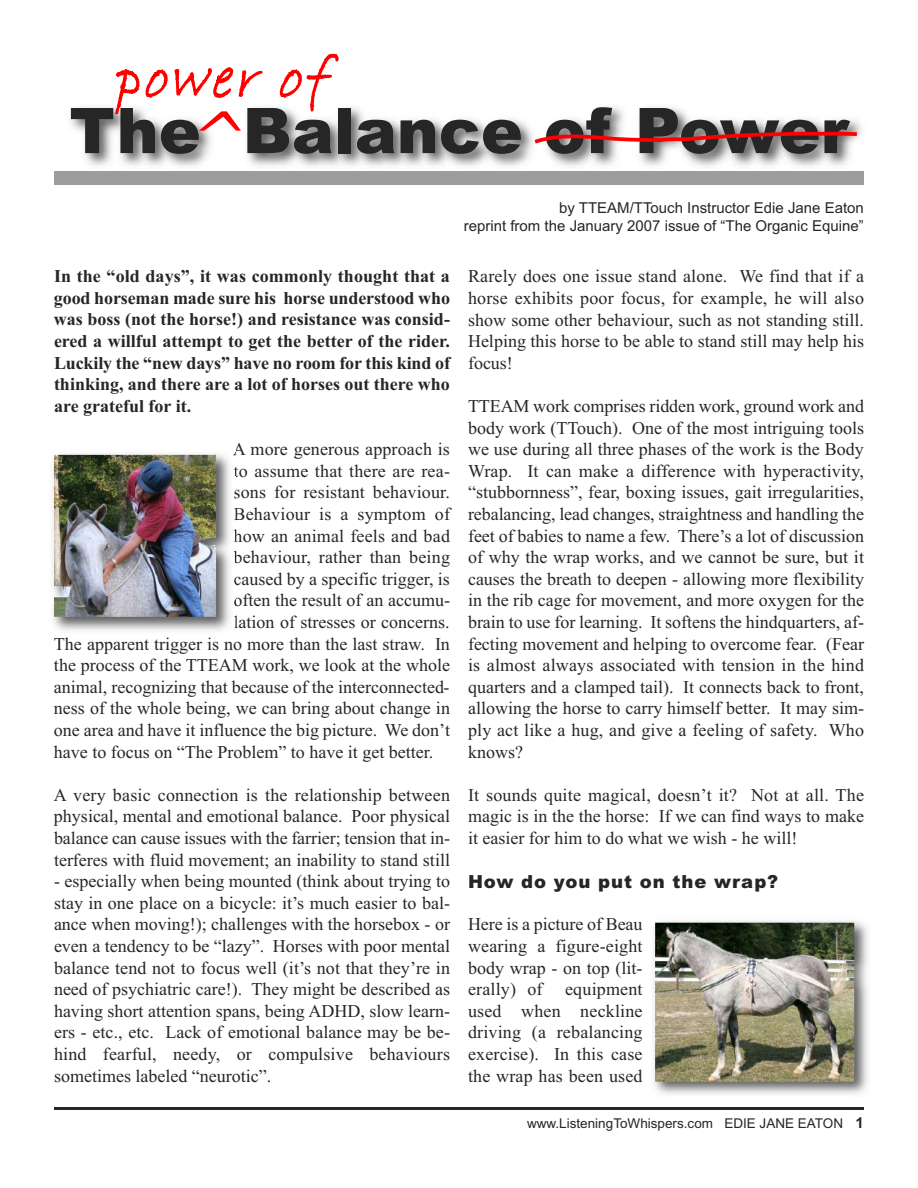
<style>
.page{position:relative;width:918px;height:1188px;background:#fff}
.page>*{position:absolute;margin:0;border:0;box-sizing:border-box;transform-origin:0 0}
.t1{font:900 63px "Arial";color:#272627}
.t2{font:italic 63px "Bradley Hand ITC";color:#f00}
.t3{font:italic 57px "Bradley Hand ITC";color:#f00}
.t4{font:18px/21.6px "Times New Roman";color:#272627;text-align:justify}
.t5{font:700 18px/21.6px "Times New Roman";color:#272627;text-align:justify}
.t6{font:900 18px "Arial";letter-spacing:.05em;color:#272627}
.t7{font:15px/18px "Arial";color:#272627;text-align:right}
.t8{font:13.5px "Arial";color:#272627}
.s1{font-weight:700;font-size:15px}
</style>
<div class="page">
<hr style="left:54px;top:1107px;width:810px;height:3px;background:#272627">
<img style="left:71px;top:106px;width:791px;height:61px">
<div style="left:54px;top:171px;width:810px;height:14px;background:#9e9d9e"></div>
<svg style="left:530px;top:130px;width:331px;height:16px;background:#bd8383"></svg>
<img style="left:53px;top:454px;width:182px;height:177px">
<svg style="left:234px;top:508px;width:1px;height:12px"></svg>
<svg style="left:234px;top:529px;width:1px;height:13px"></svg>
<svg style="left:234px;top:551px;width:1px;height:12px"></svg>
<svg style="left:234px;top:616px;width:1px;height:12px"></svg>
<img style="left:54px;top:455px;width:162px;height:162px">
<img style="left:654px;top:921px;width:214px;height:174px">
<img style="left:655px;top:923px;width:199px;height:159px">
<h2 class="t3" style="left:114px;top:41px;width:214px">power of</h2>
<h1 class="t2" style="left:183px;top:99px;width:82px">^</h1>
<h1 class="t1" style="left:69px;top:95px;width:781px">The Balance of Power</h1>
<p class="t7" style="left:464px;top:199px;width:402px">by TTEAM/TTouch Instructor Edie Jane Eaton<br>reprint from the January 2007 issue of “The Organic Equine”</p>
<p class="t5" style="left:54px;top:265px;width:398px">In the “old days”, it was commonly thought that a good horseman made sure his horse understood who was boss (not the horse!) and resistance was consid&shy;ered a willful attempt to get the better of the rider.<br>Luckily the “new days” have no room for this kind of thinking, and there are a lot of horses out there who are grateful for it.</p>
<p class="t4" style="left:233px;top:438px;width:219px">A more generous approach is</p>
<p class="t4" style="left:234px;top:460px;width:218px">to assume that there are rea-</p>
<p class="t4" style="left:234px;top:481px;width:218px">sons for resistant behaviour.</p>
<p class="t4" style="left:234px;top:503px;width:218px">Behaviour is a symptom of</p>
<p class="t4" style="left:234px;top:525px;width:218px">how an animal feels and bad</p>
<p class="t4" style="left:234px;top:546px;width:218px">behaviour, rather than being</p>
<p class="t4" style="left:234px;top:568px;width:218px">caused by a specific trigger, is</p>
<p class="t4" style="left:234px;top:589px;width:218px">often the result of an accumu-</p>
<p class="t4" style="left:234px;top:611px;width:218px">lation of stresses or concerns.</p>
<p class="t4" style="left:54px;top:633px;width:398px">The apparent trigger is no more than the last straw. In</p>
<p class="t4" style="left:54px;top:654px;width:398px">the process of the TTEAM work, we look at the whole</p>
<p class="t4" style="left:54px;top:676px;width:397px">animal, recognizing that because of the interconnected-</p>
<p class="t4" style="left:54px;top:697px;width:398px">ness of the whole being, we can bring about change in</p>
<p class="t4" style="left:54px;top:719px;width:398px">one area and have it influence the big picture. We don’t</p>
<p class="t4" style="left:54px;top:741px;width:381px">have to focus on “The Problem” to have it get better.</p>
<p class="t4" style="left:54px;top:784px;width:398px">A very basic connection is the relationship between physical, mental and emotional balance. Poor physical balance can cause issues with the farrier; tension that in&shy;terferes with fluid movement; an inability to stand still</p>
<p class="t4" style="left:54px;top:870px;width:398px">- especially when being mounted (think about trying to stay in one place on a bicycle: it’s much easier to bal&shy;ance when moving!); challenges with the horsebox - or even a tendency to be “lazy”. Horses with poor mental balance tend not to focus well (it’s not that they’re in need of psychiatric care!). They might be described as having short attention spans, being ADHD, slow learn&shy;ers - etc., etc. Lack of emotional balance may be be&shy;hind fearful, needy, or compulsive behaviours sometimes labeled “neurotic”.</p>
<p class="t4" style="left:468px;top:265px;width:398px">Rarely does one issue stand alone. We find that if a horse exhibits poor focus, for example, he will also show some other behaviour, such as not standing still.<br>Helping this horse to be able to stand still may help his focus!</p>
<p class="t4" style="left:468px;top:395px;width:398px">TTEAM work comprises ridden work, ground work and body work (TTouch). One of the most intriguing tools we use during all three phases of the work is the Body Wrap. It can make a difference with hyperactivity, “stubbornness”, fear, boxing issues, gait irregularities, rebalancing, lead changes, straightness and handling the feet of babies to name a few. There’s a lot of discussion of why the wrap works, and we cannot be sure, but it causes the breath to deepen - allowing more flexibility in the rib cage for movement, and more oxygen for the brain to use for learning. It softens the hindquarters, af&shy;fecting movement and helping to overcome fear. (Fear is almost always associated with tension in the hind quarters and a clamped tail). It connects back to front, allowing the horse to carry himself better. It may sim&shy;ply act like a hug, and give a feeling of safety. Who knows?</p>
<p class="t4" style="left:468px;top:784px;width:398px">It sounds quite magical, doesn’t it? Not at all. The magic is in the the horse: If we can find ways to make it easier for him to do what we wish - he will!</p>
<p class="t6" style="left:468px;top:871px;width:312px">How do you put on the wrap?</p>
<p class="t4" style="left:468px;top:913px;width:176px">Here is a picture of Beau wearing a figure-eight body wrap - on top (lit&shy;erally) of</p>
<p class="t4" style="left:468px;top:978px;width:176px;text-indent:97px">equipment used when neckline driving (a rebalancing exercise). In this case the wrap has been used</p>
<p class="t8" style="left:527px;top:1115px;width:338px">www.ListeningToWhispers.com EDIE JANE EATON <span class="s1">1</span></p>
</div>
